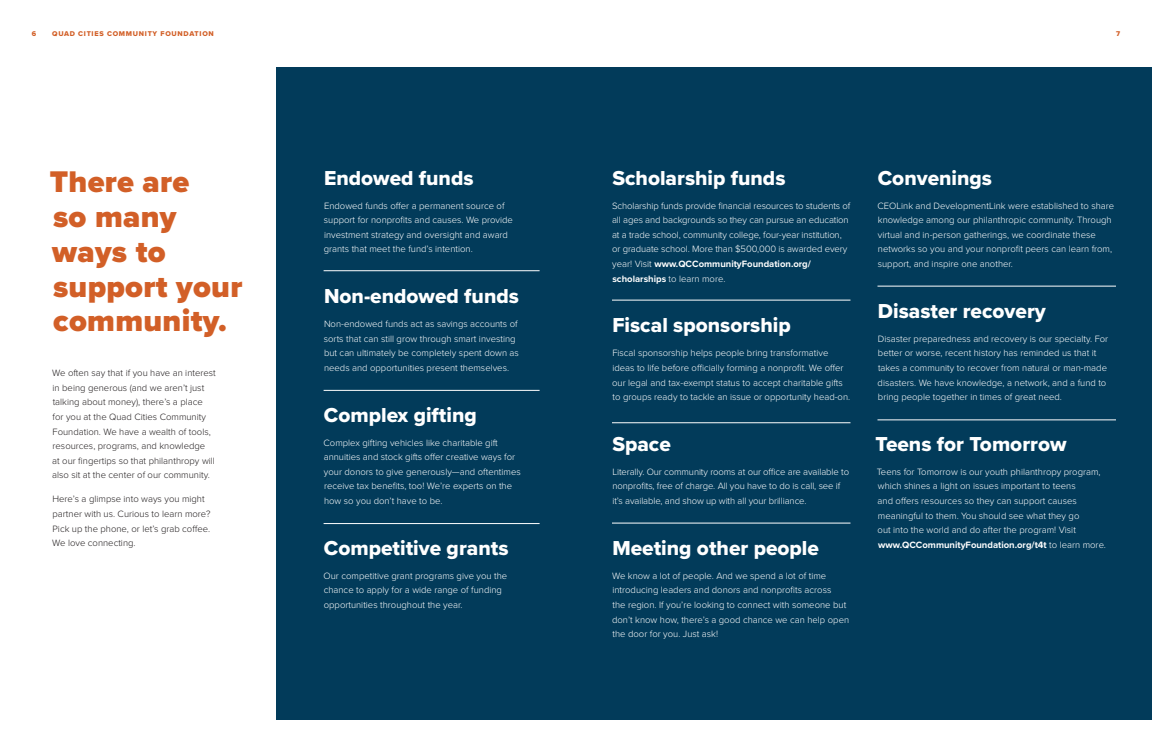
<style>
.page{position:relative;width:1152px;height:756px;background:#fff}
.page>*{position:absolute;margin:0;border:0;box-sizing:border-box;transform-origin:0 0}
.t1{font:900 31px/34.8px "Proxima Nova";letter-spacing:.01em;color:#d25f27}
.t2{font:20.9px "Proxima Nova Extrabld";color:#fff}
.t3{font:300 9.5px/14.6px "Proxima Nova";color:#fff}
.t4{font:300 9.5px/14.6px "Proxima Nova";color:#231f20}
.t5{font:7.2px "Proxima Nova Extrabld";letter-spacing:.1em;color:#d25f27}
.s1{font-weight:700}
</style>
<div class="page">
<div style="left:276px;top:68px;width:876px;height:652px;background:#023b5a"></div>
<hr style="left:324px;top:270px;width:216px;height:1px;background:#fff">
<hr style="left:612px;top:300px;width:238px;height:1px;background:#fff">
<hr style="left:877px;top:286px;width:239px;height:1px;background:#fff">
<hr style="left:877px;top:419px;width:239px;height:1px;background:#fff">
<hr style="left:324px;top:390px;width:216px;height:1px;background:#fff">
<hr style="left:324px;top:523px;width:216px;height:1px;background:#fff">
<hr style="left:612px;top:422px;width:238px;height:1px;background:#fff">
<hr style="left:612px;top:523px;width:238px;height:1px;background:#fff">
<p class="t5" style="left:32px;top:28px;width:6px">6</p>
<p class="t5" style="left:52px;top:28px;width:163px">QUAD CITIES COMMUNITY FOUNDATION</p>
<p class="t5" style="left:1116px;top:28px;width:6px">7</p>
<p class="t1" style="left:50px;top:165px;width:194px">There are<br>so many ways to support your community.</p>
<p class="t4" style="left:52px;top:365px;width:165px">We often say that if you have an interest in being generous (and we aren’t just talking about money), there’s a place<br>for you at the Quad Cities Community Foundation. We have a wealth of tools, resources, programs, and knowledge<br>at our fingertips so that philanthropy will also sit at the center of our community.</p>
<p class="t4" style="left:52px;top:491px;width:160px">Here’s a glimpse into ways you might partner with us. Curious to learn more?<br>Pick up the phone, or let’s grab coffee.<br>We love connecting.</p>
<p class="t2" style="left:324px;top:162px;width:151px">Endowed funds</p>
<p class="t3" style="left:324px;top:198px;width:191px">Endowed funds offer a permanent source of support for nonprofits and causes. We provide investment strategy and oversight and award grants that meet the fund’s intention.</p>
<p class="t2" style="left:324px;top:281px;width:196px">Non-endowed funds</p>
<p class="t3" style="left:324px;top:316px;width:197px">Non-endowed funds act as savings accounts of sorts that can still grow through smart investing but can ultimately be completely spent down as needs and opportunities present themselves.</p>
<p class="t2" style="left:324px;top:399px;width:154px">Complex gifting</p>
<p class="t3" style="left:324px;top:435px;width:199px">Complex gifting vehicles like charitable gift annuities and stock gifts offer creative ways for your donors to give generously—and oftentimes receive tax benefits, too! We’re experts on the how so you don’t have to be.</p>
<p class="t2" style="left:324px;top:532px;width:186px">Competitive grants</p>
<p class="t3" style="left:324px;top:568px;width:185px">Our competitive grant programs give you the chance to apply for a wide range of funding opportunities throughout the year.</p>
<p class="t2" style="left:612px;top:162px;width:175px">Scholarship funds</p>
<p class="t3" style="left:612px;top:198px;width:240px">Scholarship funds provide financial resources to students of all ages and backgrounds so they can pursue an education at a trade school, community college, four-year institution, or graduate school. More than $500,000 is awarded every year! Visit <span class="s1">www.QCCommunityFoundation.org/ scholarships</span> to learn more.</p>
<p class="t2" style="left:612px;top:310px;width:180px">Fiscal sponsorship</p>
<p class="t3" style="left:612px;top:345px;width:240px">Fiscal sponsorship helps people bring transformative ideas to life before officially forming a nonprofit. We offer our legal and tax-exempt status to accept charitable gifts to groups ready to tackle an issue or opportunity head-on.</p>
<p class="t2" style="left:612px;top:428px;width:60px">Space</p>
<p class="t3" style="left:612px;top:464px;width:238px">Literally. Our community rooms at our office are available to nonprofits, free of charge. All you have to do is call, see if it’s available, and show up with all your brilliance.</p>
<p class="t2" style="left:612px;top:532px;width:208px">Meeting other people</p>
<p class="t3" style="left:612px;top:568px;width:239px">We know a lot of people. And we spend a lot of time introducing leaders and donors and nonprofits across<br>the region. If you’re looking to connect with someone but don’t know how, there’s a good chance we can help open the door for you. Just ask!</p>
<p class="t2" style="left:878px;top:162px;width:116px">Convenings</p>
<p class="t3" style="left:877px;top:198px;width:238px">CEOLink and DevelopmentLink were established to share knowledge among our philanthropic community. Through virtual and in-person gatherings, we coordinate these networks so you and your nonprofit peers can learn from, support, and inspire one another.</p>
<p class="t2" style="left:878px;top:295px;width:169px">Disaster recovery</p>
<p class="t3" style="left:878px;top:331px;width:232px">Disaster preparedness and recovery is our specialty. For better or worse, recent history has reminded us that it takes a community to recover from natural or man-made disasters. We have knowledge, a network, and a fund to bring people together in times of great need.</p>
<p class="t2" style="left:876px;top:428px;width:193px">Teens for Tomorrow</p>
<p class="t3" style="left:877px;top:464px;width:231px">Teens for Tomorrow is our youth philanthropy program, which shines a light on issues important to teens<br>and offers resources so they can support causes meaningful to them. You should see what they go<br>out into the world and do after the program! Visit <span class="s1">www.QCCommunityFoundation.org/t4t</span> to learn more.</p>
</div>
